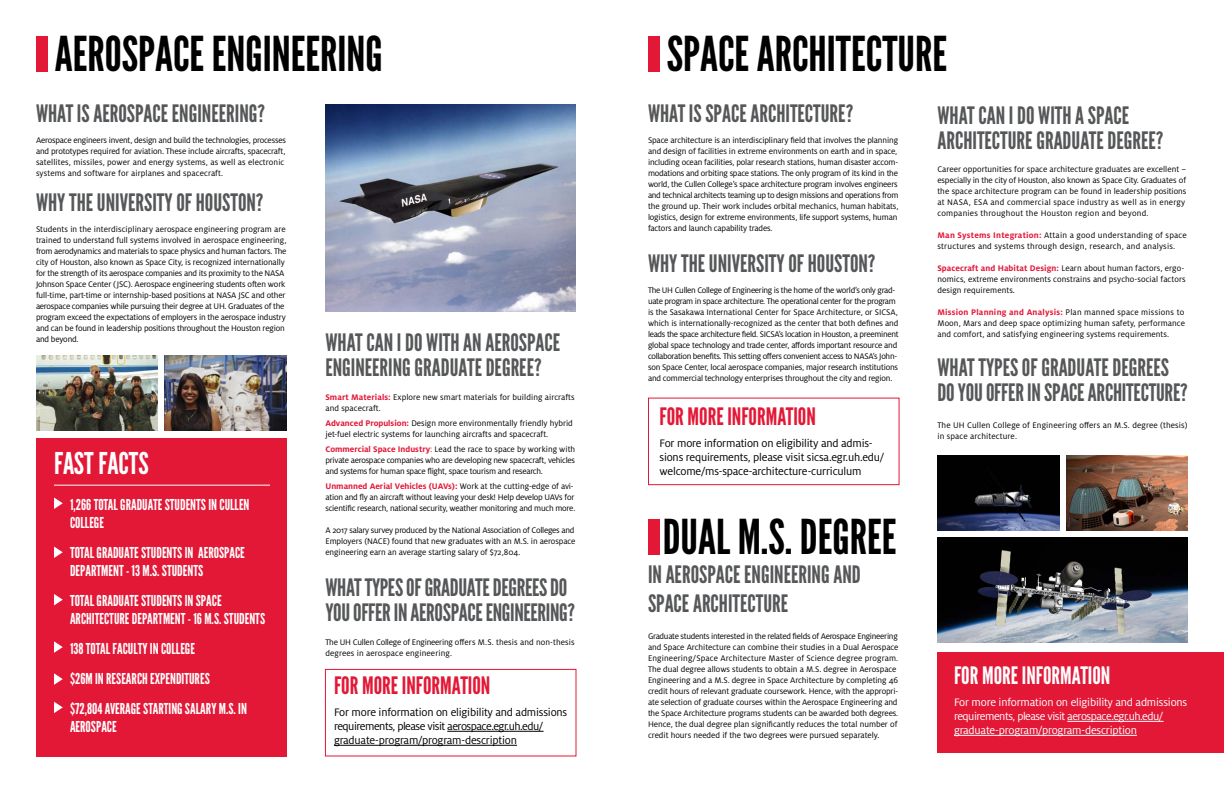
<style>
.page{position:relative;width:1224px;height:792px;background:#fff}
.page>*{position:absolute;margin:0;border:0;box-sizing:border-box;transform-origin:0 0}
.t1{font:48px "League Gothic";color:#000}
.t2{font:30px "League Gothic";color:#fff}
.t3{font:24px/25px "League Gothic";color:#555759}
.t4{font:24px "League Gothic";color:#e31837}
.t5{font:24px "League Gothic";color:#fff}
.t6{font:15px/18px "League Gothic";color:#fff}
.t7{font:12px/14px "Milo OT";letter-spacing:-.015em;color:#000}
.t8{font:12px/14px "Milo OT";letter-spacing:-.015em;color:#fff}
.t9{font:9px/11px "Milo OT";letter-spacing:-.015em;color:#000}
.t10{font:9px/11px "Milo OT";letter-spacing:.01em;color:#000}
.t11{font:9px/11px "Milo OT";letter-spacing:.025em;color:#000}
.t12{font:9px/11px "Milo OT";letter-spacing:.015em;color:#000}
.s1{font-weight:700;color:#e31837}
.s2{color:#e31837}
</style>
<div class="page">
<hr style="left:447px;top:731px;width:97px;height:1px;background:#000">
<hr style="left:334px;top:745px;width:183px;height:1px;background:#000">
<img style="left:36px;top:355px;width:122px;height:75px">
<img style="left:165px;top:355px;width:122px;height:75px">
<div style="left:937px;top:652px;width:287px;height:100px;background:#e31837"></div>
<img style="left:937px;top:456px;width:122px;height:75px">
<img style="left:1066px;top:456px;width:122px;height:75px">
<hr style="left:1067px;top:721px;width:97px;height:1px;background:#fff">
<hr style="left:954px;top:735px;width:183px;height:1px;background:#fff">
<img style="left:325px;top:105px;width:251px;height:206px">
<div style="left:36px;top:36px;width:12px;height:35px;background:#e31837"></div>
<div style="left:648px;top:36px;width:12px;height:35px;background:#e31837"></div>
<div style="left:648px;top:519px;width:12px;height:35px;background:#e31837"></div>
<div style="left:325px;top:669px;width:251px;height:87px;border:1px solid #e31837"></div>
<div style="left:648px;top:398px;width:252px;height:87px;border:1px solid #e31837"></div>
<img style="left:937px;top:538px;width:251px;height:104px">
<div style="left:36px;top:438px;width:251px;height:318px;background:#e31837"></div>
<svg style="left:54px;top:498px;width:9px;height:11px"></svg>
<svg style="left:54px;top:547px;width:9px;height:11px"></svg>
<svg style="left:54px;top:594px;width:9px;height:11px"></svg>
<svg style="left:54px;top:641px;width:9px;height:12px"></svg>
<svg style="left:54px;top:673px;width:9px;height:12px"></svg>
<svg style="left:54px;top:702px;width:9px;height:11px"></svg>
<hr style="left:54px;top:485px;width:216px;height:1px;background:#fff">
<h1 class="t1" style="left:55px;top:26px;width:18px">AEROSPACE</h1>
<h1 class="t1" style="left:212px;top:26px;width:17px">ENGINEERING</h1>
<h1 class="t1" style="left:667px;top:26px;width:18px">SPACE</h1>
<h1 class="t1" style="left:757px;top:26px;width:17px">ARCHITECTURE</h1>
<h3 class="t3" style="left:36px;top:101px;width:231px">WHAT IS AEROSPACE ENGINEERING?</h3>
<p class="t9" style="left:36px;top:135px;width:251px">Aerospace engineers invent, design and build the technologies, processes and prototypes required for aviation. These include aircrafts, spacecraft, satellites, missiles, power and energy systems, as well as electronic systems and software for airplanes and spacecraft.</p>
<h3 class="t3" style="left:36px;top:190px;width:229px">WHY THE UNIVERSITY OF HOUSTON?</h3>
<p class="t9" style="left:36px;top:223px;width:252px">Students in the interdisciplinary aerospace engineering program are trained to understand full systems involved in aerospace engineering, from aerodynamics and materials to space physics and human factors. The city of Houston, also known as Space City, is recognized internationally for the strength of its aerospace companies and its proximity to the NASA Johnson Space Center (JSC). Aerospace engineering students often work full-time, part-time or internship-based positions at NASA JSC and other aerospace companies while pursuing their degree at UH. Graduates of the program exceed the expectations of employers in the aerospace industry and can be found in leadership positions throughout the Houston region and beyond.</p>
<h2 class="t2" style="left:54px;top:445px;width:96px">FAST FACTS</h2>
<h3 class="t6" style="left:70px;top:495px;width:181px">1,266 TOTAL GRADUATE STUDENTS IN CULLEN<br>COLLEGE</h3>
<h3 class="t6" style="left:70px;top:543px;width:176px">TOTAL GRADUATE STUDENTS IN AEROSPACE<br>DEPARTMENT - 13 M.S. STUDENTS</h3>
<h3 class="t6" style="left:70px;top:591px;width:197px">TOTAL GRADUATE STUDENTS IN SPACE<br>ARCHITECTURE DEPARTMENT - 16 M.S. STUDENTS</h3>
<h3 class="t6" style="left:70px;top:633px;width:178px;line-height:30px">138 TOTAL FACULTY IN COLLEGE<br>$26M IN RESEARCH EXPENDITURES<br>$72,804 AVERAGE STARTING SALARY M.S. IN</h3>
<h3 class="t6" style="left:70px;top:717px;width:48px">AEROSPACE</h3>
<h3 class="t3" style="left:325px;top:330px;width:236px">WHAT CAN I DO WITH AN AEROSPACE<br>ENGINEERING GRADUATE</h3>
<h3 class="t3" style="left:486px;top:355px;width:57px">DEGREE?</h3>
<p class="t10" style="left:325px;top:392px;width:251px"><span class="s1">Smart Materials:</span> Explore new smart materials for building aircrafts and spacecraft.</p>
<p class="t9" style="left:325px;top:418px;width:249px"><span class="s1">Advanced Propulsion:</span> Design more environmentally friendly hybrid jet-fuel electric systems for launching aircrafts and spacecraft.</p>
<p class="t9" style="left:325px;top:444px;width:251px;text-align:justify"><span class="s1">Commercial Space Industry</span><span class="s2">:</span> Lead the race to space by working with private aerospace companies who are developing new spacecraft, vehicles and systems for human space flight, space tourism and research.</p>
<p class="t9" style="left:325px;top:481px;width:251px"><span class="s1">Unmanned Aerial Vehicles (UAVs):</span> Work at the cutting-edge of avi&shy;ation and fly an aircraft without leaving your desk! Help develop UAVs for scientific research, national security, weather monitoring and much more.</p>
<p class="t9" style="left:325px;top:525px;width:252px">A 2017 salary survey produced by the National Association of Colleges and<br>Employers (NACE) found that new graduates with an M.S. in aerospace engineering earn an average starting salary of $72,804.</p>
<h3 class="t3" style="left:325px;top:575px;width:251px">WHAT TYPES OF GRADUATE DEGREES DO<br>YOU OFFER IN AEROSPACE ENGINEERING?</h3>
<p class="t10" style="left:325px;top:636px;width:251px">The UH Cullen College of Engineering offers M.S. thesis and non-thesis degrees in aerospace engineering.</p>
<h3 class="t4" style="left:334px;top:671px;width:158px">FOR MORE INFORMATION</h3>
<h3 class="t7" style="left:334px;top:706px;width:235px">For more information on eligibility and admissions requirements, please visit aerospace.egr.uh.edu/ graduate-program/program-description</h3>
<h3 class="t3" style="left:648px;top:101px;width:207px">WHAT IS SPACE ARCHITECTURE?</h3>
<p class="t9" style="left:648px;top:135px;width:252px">Space architecture is an interdisciplinary field that involves the planning and design of facilities in extreme environments on earth and in space, including ocean facilities, polar research stations, human disaster accom&shy;modations and orbiting space stations. The only program of its kind in the world, the Cullen College’s space architecture program involves engineers and technical architects teaming up to design missions and operations from the ground up. Their work includes orbital mechanics, human habitats, logistics, design for extreme environments, life support systems, human factors and launch capability trades.</p>
<h3 class="t3" style="left:648px;top:251px;width:229px">WHY THE UNIVERSITY OF HOUSTON?</h3>
<p class="t9" style="left:648px;top:284px;width:252px">The UH Cullen College of Engineering is the home of the world’s only grad&shy;uate program in space architecture. The operational center for the program is the Sasakawa International Center for Space Architecture, or SICSA, which is internationally-recognized as the center that both defines and leads the space architecture field. SICSA’s location in Houston, a preeminent global space technology and trade center, affords important resource and collaboration benefits. This setting offers convenient access to NASA’s John&shy;son Space Center, local aerospace companies, major research institutions and commercial technology enterprises throughout the city and region.</p>
<h3 class="t4" style="left:660px;top:402px;width:158px">FOR MORE INFORMATION</h3>
<h3 class="t7" style="left:660px;top:436px;width:227px">For more information on eligibility and admis&shy;sions requirements, please visit sicsa.egr.uh.edu/ welcome/ms-space-architecture-curriculum</h3>
<h1 class="t1" style="left:663px;top:509px;width:154px">DUAL M.S. DEGREE</h1>
<h3 class="t3" style="left:648px;top:562px;width:27px">IN AEROSPACE</h3>
<h3 class="t3" style="left:744px;top:562px;width:9px">ENGINEERING</h3>
<h3 class="t3" style="left:833px;top:562px;width:10px">AND</h3>
<h3 class="t3" style="left:648px;top:591px;width:10px">SPACE</h3>
<h3 class="t3" style="left:693px;top:591px;width:9px">ARCHITECTURE</h3>
<p class="t9" style="left:648px;top:631px;width:252px">Graduate students interested in the related fields of Aerospace Engineering and Space Architecture can combine their studies in a Dual Aerospace Engineering/Space Architecture Master of Science degree program.<br>The dual degree allows students to obtain a M.S. degree in Aerospace Engineering and a M.S. degree in Space Architecture by completing 46 credit hours of relevant graduate coursework. Hence, with the appropri&shy;ate selection of graduate courses within the Aerospace Engineering and the Space Architecture programs students can be awarded both degrees.<br>Hence, the dual degree plan significantly reduces the total number of credit hours needed if the two degrees were pursued separately.</p>
<h3 class="t3" style="left:937px;top:103px;width:227px">WHAT CAN I DO WITH A SPACE<br>ARCHITECTURE GRADUATE DEGREE?</h3>
<p class="t9" style="left:937px;top:163px;width:250px;text-align:justify">Career opportunities for space architecture graduates are excellent – especially in the city of Houston, also known as Space City. Graduates of the space architecture program can be found in leadership positions at NASA, ESA and commercial space industry as well as in energy companies throughout the Houston region and beyond.</p>
<p class="t11" style="left:937px;top:229px;width:251px"><span class="s1">Man Systems Integration:</span> Attain a good understanding of space structures and systems through design, research, and analysis.</p>
<p class="t10" style="left:937px;top:262px;width:250px"><span class="s1">Spacecraft and Habitat Design:</span> Learn about human factors, ergo&shy;nomics, extreme environments constrains and psycho-social factors design requirements.</p>
<p class="t9" style="left:937px;top:306px;width:249px;text-align:justify"><span class="s1">Mission Planning and Analysis:</span> Plan manned space missions to Moon, Mars and deep space optimizing human safety, performance and comfort, and satisfying engineering systems requirements.</p>
<h3 class="t3" style="left:937px;top:355px;width:252px">WHAT TYPES OF GRADUATE DEGREES<br>DO YOU OFFER IN SPACE ARCHITECTURE?</h3>
<p class="t12" style="left:937px;top:419px;width:252px">The UH Cullen College of Engineering offers an M.S. degree (thesis) in space architecture.</p>
<h3 class="t5" style="left:954px;top:661px;width:158px">FOR MORE INFORMATION</h3>
<h3 class="t8" style="left:954px;top:696px;width:235px">For more information on eligibility and admissions requirements, please visit aerospace.egr.uh.edu/ graduate-program/program-description</h3>
</div>
